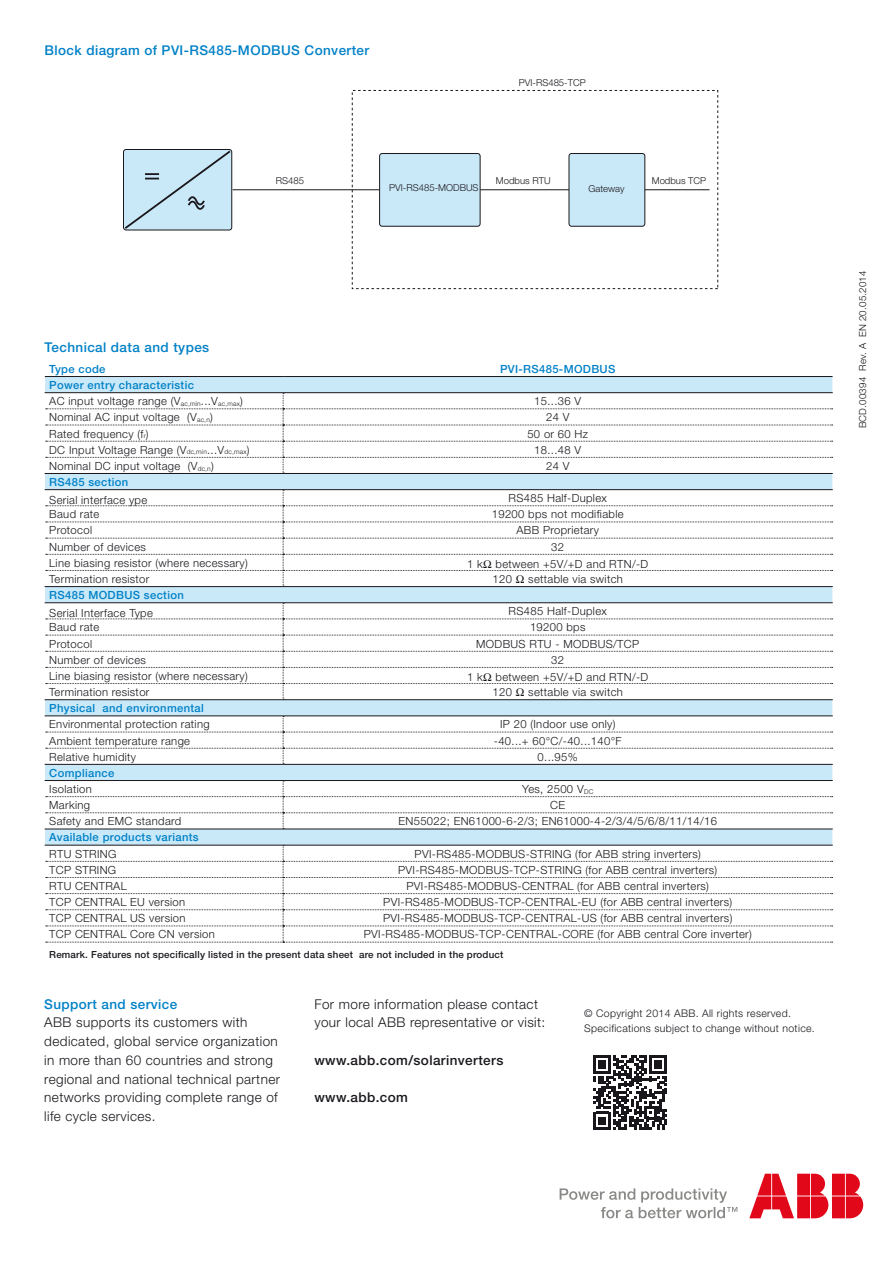
<style>
.page{position:relative;width:893px;height:1263px;background:#fff}
.page>*{position:absolute;margin:0;border:0;box-sizing:border-box;transform-origin:0 0}
.t1{font:300 13.5px/18.8px "Helvetica Neue";letter-spacing:.03em;color:#1a171c}
.t2{font:500 13.5px "Helvetica Neue";letter-spacing:.03em;color:#0081c7}
.t3{font:500 13.5px "Helvetica Neue";letter-spacing:.03em;color:#1a171c}
.t4{font:300 11.25px/16.2px "Helvetica Neue";letter-spacing:.03em;color:#1a171c}
.t5{font:500 11.25px "Helvetica Neue";letter-spacing:.03em;color:#0081c7}
.t6{font:300 10.5px/15px "Helvetica Neue";letter-spacing:.03em;color:#1a171c}
.t7{font:500 9.75px "Helvetica Neue";letter-spacing:.02em;color:#1a171c}
.t8{font:300 9.75px "Helvetica Neue";letter-spacing:.02em;color:#1a171c}
.t9{font:300 9.45px "Helvetica Neue";color:#1a171c}
.s1{font-weight:500;color:#0081c7}
.s2{font-size:6.6px}
</style>
<div class="page">
<svg style="left:560px;top:1188px;width:177px;height:30px"></svg>
<svg style="left:749px;top:1174px;width:114px;height:44px"></svg>
<hr style="left:480px;top:189px;width:104px;height:1px;background:#1a171c">
<hr style="left:233px;top:189px;width:229px;height:1px;background:#1a171c">
<div style="left:352px;top:90px;width:366px;height:199px;border:1px dashed #1a171c"></div>
<svg style="left:123px;top:149px;width:109px;height:82px;background:#bcd8e6"></svg>
<hr style="left:640px;top:189px;width:69px;height:1px;background:#1a171c">
<div style="left:380px;top:154px;width:100px;height:72px;background:#cae9f8;border-radius:3px"></div>
<div style="left:379px;top:153px;width:102px;height:74px;border:1px solid #1a171c;border-radius:3px"></div>
<div style="left:569px;top:154px;width:76px;height:72px;background:#cae9f8;border-radius:3px"></div>
<div style="left:568px;top:153px;width:77px;height:74px;border:1px solid #1a171c;border-radius:3px"></div>
<svg style="left:593px;top:1055px;width:74px;height:74px"></svg>
<div style="left:45px;top:377px;width:787px;height:468px;background:#cae9f8"></div>
<svg style="left:46px;top:393px;width:787px;height:80px"></svg>
<svg style="left:46px;top:717px;width:787px;height:47px"></svg>
<svg style="left:46px;top:846px;width:787px;height:97px"></svg>
<hr style="left:45px;top:376px;width:238px;height:1px;background:#1a171c">
<hr style="left:283px;top:376px;width:549px;height:1px;background:#1a171c">
<hr style="left:45px;top:392px;width:238px;height:1px;background:#1a171c">
<hr style="left:283px;top:392px;width:550px;height:1px;background:#1a171c">
<hr style="left:45px;top:473px;width:238px;height:1px;background:#1a171c">
<hr style="left:283px;top:473px;width:550px;height:1px;background:#1a171c">
<hr style="left:45px;top:489px;width:238px;height:1px;background:#1a171c">
<hr style="left:283px;top:489px;width:550px;height:1px;background:#1a171c">
<hr style="left:45px;top:586px;width:238px;height:1px;background:#1a171c">
<hr style="left:45px;top:602px;width:238px;height:1px;background:#1a171c">
<hr style="left:283px;top:602px;width:550px;height:1px;background:#1a171c">
<hr style="left:45px;top:699px;width:238px;height:1px;background:#1a171c">
<hr style="left:45px;top:716px;width:238px;height:1px;background:#1a171c">
<hr style="left:283px;top:716px;width:550px;height:1px;background:#1a171c">
<hr style="left:45px;top:764px;width:238px;height:1px;background:#1a171c">
<hr style="left:283px;top:764px;width:550px;height:1px;background:#1a171c">
<hr style="left:45px;top:780px;width:238px;height:1px;background:#1a171c">
<hr style="left:283px;top:780px;width:550px;height:1px;background:#1a171c">
<hr style="left:45px;top:829px;width:238px;height:1px;background:#1a171c">
<hr style="left:283px;top:829px;width:550px;height:1px;background:#1a171c">
<hr style="left:45px;top:845px;width:238px;height:1px;background:#1a171c">
<hr style="left:283px;top:845px;width:550px;height:1px;background:#1a171c">
<svg style="left:46px;top:781px;width:787px;height:48px"></svg>
<svg style="left:46px;top:490px;width:787px;height:97px"></svg>
<svg style="left:46px;top:603px;width:787px;height:97px"></svg>
<p class="t2" style="left:45px;top:42px;width:326px">Block diagram of PVI-RS485-MODBUS Converter</p>
<p class="t9" style="left:519px;top:77px;width:69px">PVI-RS485-TCP</p>
<p class="t9" style="left:276px;top:175px;width:30px">RS485</p>
<p class="t9" style="left:496px;top:175px;width:56px">Modbus RTU</p>
<p class="t9" style="left:652px;top:175px;width:56px">Modbus TCP</p>
<p class="t9" style="left:389px;top:182px;width:91px">PVI-RS485-MODBUS</p>
<p class="t9" style="left:588px;top:183px;width:38px">Gateway</p>
<p class="t2" style="left:45px;top:339px;width:166px">Technical data and types</p>
<p class="t5" style="left:49px;top:362px;width:58px">Type code</p>
<p class="t5" style="left:500px;top:362px;width:117px">PVI-RS485-MODBUS</p>
<p class="t4" style="left:49px;top:377px;width:195px"><span class="s1">Power entry characteristic<br></span>AC input voltage range (V<span class="s2">ac,min</span>...V<span class="s2">ac,max</span>)</p>
<p class="t4" style="left:534px;top:393px;width:48px">15...36 V</p>
<p class="t4" style="left:49px;top:409px;width:165px">Nominal AC input voltage (V<span class="s2">ac,n</span>)</p>
<p class="t4" style="left:546px;top:409px;width:25px">24 V</p>
<p class="t4" style="left:49px;top:425px;width:101px">Rated frequency (f<span class="s2">r</span>)</p>
<p class="t4" style="left:527px;top:425px;width:62px">50 or 60 Hz</p>
<p class="t4" style="left:49px;top:441px;width:202px">DC Input Voltage Range (V<span class="s2">dc,min</span>...V<span class="s2">dc,max</span>)</p>
<p class="t4" style="left:534px;top:441px;width:48px">18...48 V</p>
<p class="t4" style="left:49px;top:457px;width:166px">Nominal DC input voltage (V<span class="s2">dc,n</span>)</p>
<p class="t4" style="left:546px;top:457px;width:25px">24 V</p>
<p class="t5" style="left:49px;top:475px;width:81px">RS485 section</p>
<p class="t4" style="left:49px;top:491px;width:99px">Serial interface ype</p>
<p class="t4" style="left:509px;top:490px;width:100px">RS485 Half-Duplex</p>
<p class="t4" style="left:49px;top:506px;width:52px">Baud rate</p>
<p class="t4" style="left:492px;top:506px;width:133px">19200 bps not modifiable</p>
<p class="t4" style="left:49px;top:522px;width:44px">Protocol</p>
<p class="t4" style="left:516px;top:522px;width:84px">ABB Proprietary</p>
<p class="t4" style="left:49px;top:538px;width:98px">Number of devices</p>
<p class="t4" style="left:551px;top:538px;width:14px">32</p>
<p class="t4" style="left:49px;top:554px;width:200px">Line biasing resistor (where necessary)</p>
<p class="t4" style="left:467px;top:556px;width:183px">1 k between +5V/+D and RTN/-D</p>
<p class="t4" style="left:49px;top:571px;width:102px">Termination resistor</p>
<p class="t4" style="left:493px;top:571px;width:21px">120</p>
<p class="t4" style="left:528px;top:571px;width:96px">settable via switch</p>
<p class="t5" style="left:49px;top:588px;width:136px">RS485 MODBUS section</p>
<p class="t4" style="left:49px;top:604px;width:105px">Serial Interface Type</p>
<p class="t4" style="left:509px;top:603px;width:100px">RS485 Half-Duplex</p>
<p class="t4" style="left:49px;top:619px;width:52px">Baud rate</p>
<p class="t4" style="left:530px;top:619px;width:57px">19200 bps</p>
<p class="t4" style="left:49px;top:635px;width:44px">Protocol</p>
<p class="t4" style="left:476px;top:635px;width:164px">MODBUS RTU - MODBUS/TCP</p>
<p class="t4" style="left:49px;top:651px;width:98px">Number of devices</p>
<p class="t4" style="left:551px;top:651px;width:14px">32</p>
<p class="t4" style="left:49px;top:667px;width:200px">Line biasing resistor (where necessary)</p>
<p class="t4" style="left:467px;top:669px;width:183px">1 k between +5V/+D and RTN/-D</p>
<p class="t4" style="left:49px;top:684px;width:102px">Termination resistor</p>
<p class="t4" style="left:493px;top:684px;width:21px">120</p>
<p class="t4" style="left:528px;top:684px;width:96px">settable via switch</p>
<p class="t5" style="left:49px;top:701px;width:156px">Physical and environmental</p>
<p class="t4" style="left:49px;top:716px;width:162px">Environmental protection rating</p>
<p class="t4" style="left:500px;top:716px;width:117px">IP 20 (Indoor use only)</p>
<p class="t4" style="left:49px;top:732px;width:142px">Ambient temperature range</p>
<p class="t4" style="left:494px;top:732px;width:129px">-40...+ 60°C/-40...140°F</p>
<p class="t4" style="left:49px;top:748px;width:88px">Relative humidity</p>
<p class="t4" style="left:538px;top:748px;width:42px">0...95%</p>
<p class="t5" style="left:49px;top:766px;width:67px">Compliance</p>
<p class="t4" style="left:49px;top:781px;width:44px">Isolation</p>
<p class="t4" style="left:522px;top:781px;width:73px">Yes, 2500 V<span class="s2">DC</span></p>
<p class="t4" style="left:49px;top:797px;width:42px">Marking</p>
<p class="t4" style="left:550px;top:797px;width:16px">CE</p>
<p class="t4" style="left:49px;top:813px;width:134px">Safety and EMC standard</p>
<p class="t4" style="left:398px;top:813px;width:320px">EN55022; EN61000-6-2/3; EN61000-4-2/3/4/5/6/8/11/14/16</p>
<p class="t5" style="left:49px;top:831px;width:151px">Available products variants</p>
<p class="t4" style="left:49px;top:845px;width:69px">RTU STRING</p>
<p class="t4" style="left:415px;top:845px;width:288px">PVI-RS485-MODBUS-STRING (for ABB string inverters)</p>
<p class="t4" style="left:49px;top:861px;width:69px">TCP STRING</p>
<p class="t4" style="left:398px;top:861px;width:321px">PVI-RS485-MODBUS-TCP-STRING (for ABB central inverters)</p>
<p class="t4" style="left:49px;top:878px;width:79px">RTU CENTRAL</p>
<p class="t4" style="left:406px;top:878px;width:304px">PVI-RS485-MODBUS-CENTRAL (for ABB central inverters)</p>
<p class="t4" style="left:49px;top:894px;width:137px">TCP CENTRAL EU version</p>
<p class="t4" style="left:383px;top:894px;width:350px">PVI-RS485-MODBUS-TCP-CENTRAL-EU (for ABB central inverters)</p>
<p class="t4" style="left:49px;top:910px;width:138px">TCP CENTRAL US version</p>
<p class="t4" style="left:383px;top:910px;width:351px">PVI-RS485-MODBUS-TCP-CENTRAL-US (for ABB central inverters)</p>
<p class="t4" style="left:49px;top:926px;width:167px">TCP CENTRAL Core CN version</p>
<p class="t4" style="left:364px;top:926px;width:389px">PVI-RS485-MODBUS-TCP-CENTRAL-CORE (for ABB central Core inverter)</p>
<p class="t7" style="left:49px;top:949px;width:456px">Remark. Features not specifically listed in the present data sheet are not included in the product</p>
<p class="t2" style="left:44px;top:996px;width:135px">Support and service</p>
<p class="t1" style="left:44px;top:1013px;width:237px">ABB supports its customers with dedicated, global service organization in more than 60 countries and strong regional and national technical partner networks providing complete range of life cycle services.</p>
<p class="t1" style="left:314px;top:994px;width:232px">For more information please contact your local ABB representative or visit:</p>
<p class="t3" style="left:314px;top:1052px;width:190px">www.abb.com/solarinverters</p>
<p class="t3" style="left:314px;top:1089px;width:95px">www.abb.com</p>
<p class="t6" style="left:584px;top:1006px;width:232px">© Copyright 2014 ABB. All rights reserved.<br>Specifications subject to change without notice.</p>
<p class="t8" style="left:857px;top:428px;width:159px;rotate:-90deg">BCD.00394 Rev. A EN 20.05.2014</p>
</div>
